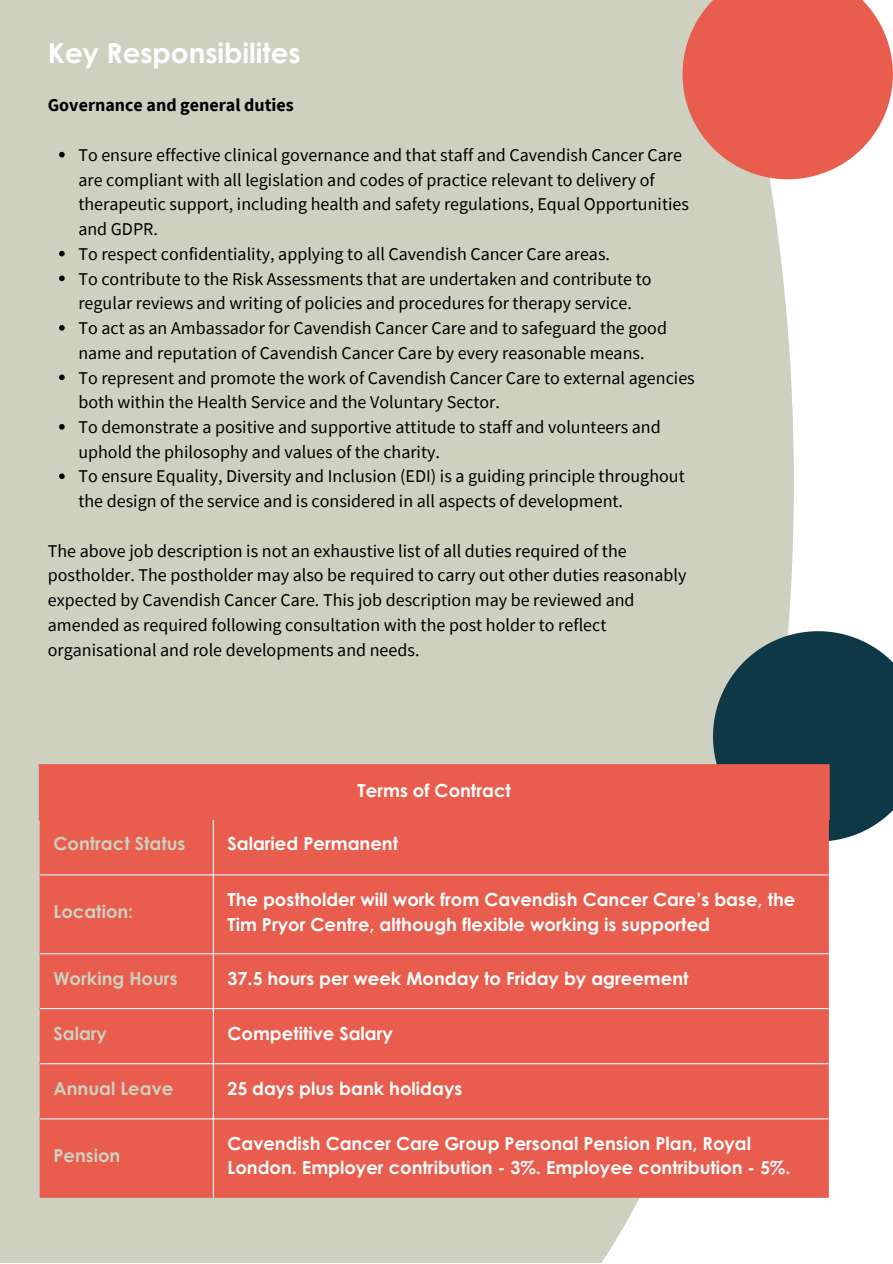
<style>
.page{position:relative;width:893px;height:1264px;background:#fff}
.page>*{position:absolute;margin:0;border:0;box-sizing:border-box;transform-origin:0 0}
.t1{font:700 27.75px "Cavendish Cancer Care";color:#fff}
.t2{font:18px/24.8px "Source Sans Pro";color:#000}
.t3{font:700 18px/24.8px "Cavendish Cancer Care";color:#fff}
.t4{font:700 18px "Cavendish Cancer Care";color:#ced0c0}
.t5{font:700 18px "Source Sans Pro";color:#000}
</style>
<div class="page">
<div style="left:0;top:0;width:793px;height:1262px;background:#ced0c0"></div>
<svg style="left:713px;top:631px;width:179px;height:210px;background:#2c4e59"></svg>
<svg style="left:682px;top:0;width:210px;height:179px;background:#e77364"></svg>
<div style="left:40px;top:766px;width:788px;height:431px;background:#e85d4d"></div>
<hr style="left:213px;top:820px;width:1px;height:377px;background:#fefefe">
<hr style="left:40px;top:874px;width:788px;height:1px;background:#fefefe">
<hr style="left:40px;top:953px;width:788px;height:1px;background:#fefefe">
<hr style="left:40px;top:1008px;width:788px;height:1px;background:#fefefe">
<hr style="left:40px;top:1063px;width:788px;height:1px;background:#fefefe">
<hr style="left:40px;top:1118px;width:788px;height:1px;background:#fefefe">
<hr style="left:39px;top:766px;width:2px;height:54px;background:#e85d4d">
<hr style="left:827px;top:766px;width:2px;height:54px;background:#e85d4d">
<hr style="left:39px;top:764px;width:790px;height:2px;background:#e85d4d">
<svg style="left:59px;top:152px;width:6px;height:5px"></svg>
<svg style="left:59px;top:251px;width:6px;height:5px"></svg>
<svg style="left:59px;top:275px;width:6px;height:6px"></svg>
<svg style="left:59px;top:325px;width:6px;height:5px"></svg>
<svg style="left:59px;top:374px;width:6px;height:6px"></svg>
<svg style="left:59px;top:424px;width:6px;height:5px"></svg>
<svg style="left:59px;top:473px;width:6px;height:6px"></svg>
<p class="t1" style="left:48px;top:43px;width:254px">Key Responsibilites</p>
<p class="t5" style="left:48px;top:94px;width:247px">Governance and general duties</p>
<p class="t2" style="left:78px;top:142px;width:612px">To ensure effective clinical governance and that staff and Cavendish Cancer Care are compliant with all legislation and codes of practice relevant to delivery of therapeutic support, including health and safety regulations, Equal Opportunities and GDPR.</p>
<p class="t2" style="left:78px;top:241px;width:533px">To respect confidentiality, applying to all Cavendish Cancer Care areas.</p>
<p class="t2" style="left:78px;top:266px;width:574px">To contribute to the Risk Assessments that are undertaken and contribute to regular reviews and writing of policies and procedures for therapy service.</p>
<p class="t2" style="left:78px;top:315px;width:590px">To act as an Ambassador for Cavendish Cancer Care and to safeguard the good name and reputation of Cavendish Cancer Care by every reasonable means.</p>
<p class="t2" style="left:78px;top:365px;width:618px">To represent and promote the work of Cavendish Cancer Care to external agencies both within the Health Service and the Voluntary Sector.</p>
<p class="t2" style="left:78px;top:414px;width:584px">To demonstrate a positive and supportive attitude to staff and volunteers and uphold the philosophy and values of the charity.</p>
<p class="t2" style="left:78px;top:463px;width:607px">To ensure Equality, Diversity and Inclusion (EDI) is a guiding principle throughout the design of the service and is considered in all aspects of development.</p>
<p class="t2" style="left:48px;top:538px;width:640px">The above job description is not an exhaustive list of all duties required of the postholder. The postholder may also be required to carry out other duties reasonably expected by Cavendish Cancer Care. This job description may be reviewed and amended as required following consultation with the post holder to reflect organisational and role developments and needs.</p>
<p class="t3" style="left:357px;top:780px;width:155px">Terms of Contract</p>
<p class="t4" style="left:53px;top:837px;width:134px">Contract Status</p>
<p class="t3" style="left:227px;top:833px;width:172px">Salaried Permanent</p>
<p class="t4" style="left:53px;top:905px;width:81px">Location:</p>
<p class="t3" style="left:227px;top:889px;width:569px">The postholder will work from Cavendish Cancer Care’s base, the<br>Tim Pryor Centre, although flexible working is supported</p>
<p class="t4" style="left:53px;top:971px;width:126px">Working Hours</p>
<p class="t3" style="left:227px;top:968px;width:462px">37.5 hours per week Monday to Friday by agreement</p>
<p class="t4" style="left:53px;top:1026px;width:55px">Salary</p>
<p class="t3" style="left:227px;top:1022px;width:167px">Competitive Salary</p>
<p class="t4" style="left:53px;top:1081px;width:121px">Annual Leave</p>
<p class="t3" style="left:227px;top:1077px;width:236px">25 days plus bank holidays</p>
<p class="t4" style="left:53px;top:1148px;width:68px">Pension</p>
<p class="t3" style="left:227px;top:1133px;width:564px">Cavendish Cancer Care Group Personal Pension Plan, Royal<br>London. Employer contribution - 3%. Employee contribution - 5%.</p>
</div>
